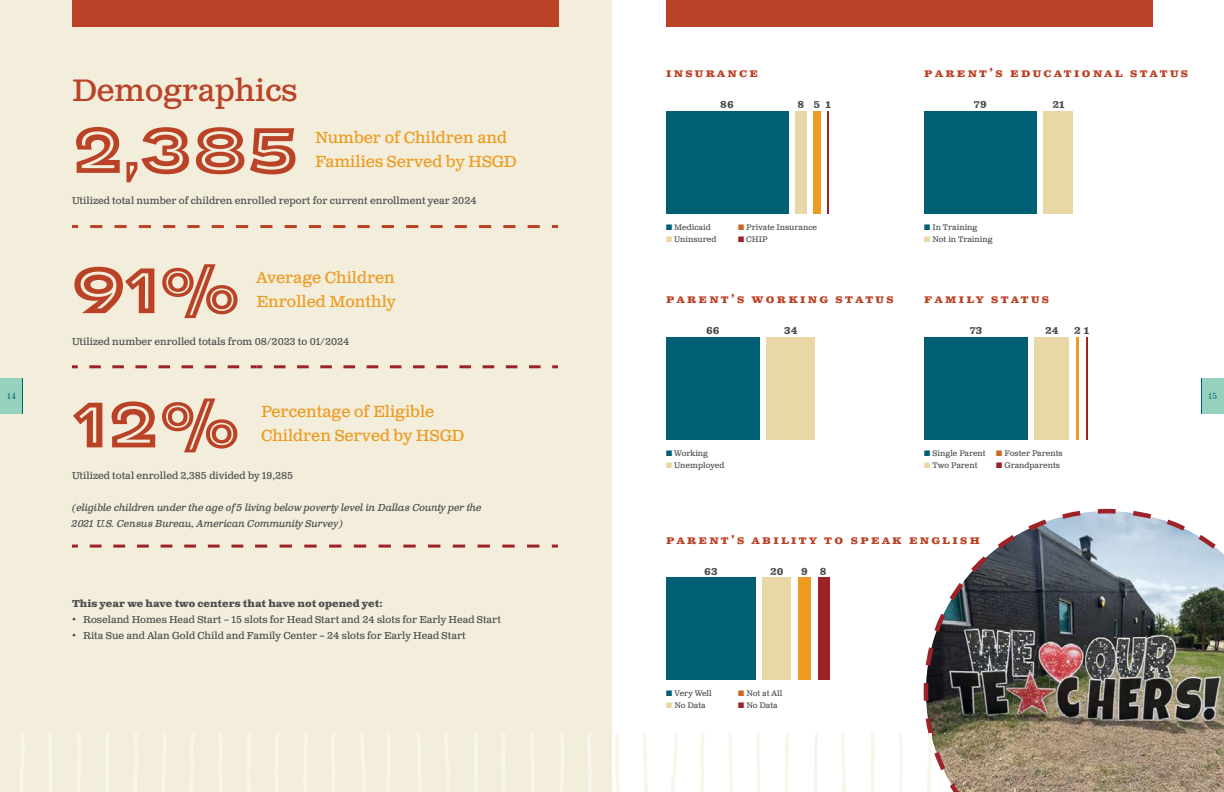
<style>
.page{position:relative;width:1224px;height:792px;background:#fff}
.page>*{position:absolute;margin:0;border:0;box-sizing:border-box;transform-origin:0 0}
.t1{font:68px "CA Negroni Inline";color:#ba4226}
.t2{font:31px "Clarendon Text Pro";color:#ba4226}
.t3{font:16px/24px "Clarendon Text Pro";color:#ed9c21}
.t4{font:700 12px "Clarendon Text Pro";letter-spacing:.2em;color:#ba4226}
.t5{font:10px "Clarendon Text Pro";color:#4d4d4f}
.t6{font:italic 10px/16px "Clarendon Text Pro";letter-spacing:-.02em;color:#4d4d4f}
.t7{font:700 10px "Clarendon Text Pro";color:#4d4d4f}
.t8{font:9px "Century 725 BT";color:#015f73}
.t9{font:8px "Clarendon Text Pro";color:#4d4d4f}
.s1{color:#015f73}
.s2{color:#e9d7a5}
.s3{color:#c96928}
.s4{color:#9c2328}
</style>
<div class="page">
<div style="left:0;top:0;width:612px;height:792px;background:#f3eddb"></div>
<svg style="left:90px;top:225px;width:207px;height:3px"></svg>
<svg style="left:72px;top:225px;width:6px;height:3px"></svg>
<svg style="left:333px;top:225px;width:207px;height:3px"></svg>
<svg style="left:309px;top:225px;width:12px;height:3px"></svg>
<svg style="left:552px;top:225px;width:6px;height:3px"></svg>
<svg style="left:89px;top:365px;width:151px;height:3px"></svg>
<svg style="left:72px;top:365px;width:6px;height:3px"></svg>
<svg style="left:274px;top:365px;width:267px;height:3px"></svg>
<svg style="left:251px;top:365px;width:11px;height:3px"></svg>
<svg style="left:552px;top:365px;width:6px;height:3px"></svg>
<svg style="left:90px;top:545px;width:154px;height:3px"></svg>
<svg style="left:72px;top:545px;width:6px;height:3px"></svg>
<svg style="left:280px;top:545px;width:260px;height:3px"></svg>
<svg style="left:255px;top:545px;width:12px;height:3px"></svg>
<svg style="left:552px;top:545px;width:6px;height:3px"></svg>
<div style="left:72px;top:0;width:487px;height:27px;background:#ba4226"></div>
<div style="left:666px;top:0;width:487px;height:27px;background:#ba4226"></div>
<hr style="left:828px;top:111px;width:1px;height:103px;background:#9c2328">
<div style="left:813px;top:111px;width:8px;height:103px;background:#ed9c21"></div>
<div style="left:795px;top:111px;width:11px;height:103px;background:#e9d7a5"></div>
<div style="left:666px;top:111px;width:122px;height:103px;background:#015f73"></div>
<div style="left:767px;top:337px;width:48px;height:103px;background:#e9d7a5"></div>
<div style="left:666px;top:337px;width:94px;height:103px;background:#015f73"></div>
<div style="left:1043px;top:111px;width:30px;height:103px;background:#e9d7a5"></div>
<div style="left:924px;top:111px;width:112px;height:103px;background:#015f73"></div>
<hr style="left:1086px;top:337px;width:1px;height:103px;background:#9c2328">
<hr style="left:1076px;top:337px;width:3px;height:103px;background:#ed9c21">
<div style="left:1035px;top:337px;width:34px;height:103px;background:#e9d7a5"></div>
<div style="left:924px;top:337px;width:104px;height:103px;background:#015f73"></div>
<div style="left:818px;top:578px;width:11px;height:102px;background:#9c2328"></div>
<div style="left:798px;top:578px;width:13px;height:102px;background:#ed9c21"></div>
<div style="left:763px;top:578px;width:28px;height:102px;background:#e9d7a5"></div>
<div style="left:666px;top:578px;width:90px;height:102px;background:#015f73"></div>
<img style="left:923px;top:508px;width:301px;height:284px">
<img style="left:7px;top:733px;width:937px;height:59px">
<div style="left:0;top:378px;width:22px;height:36px;background:#94d2bd"></div>
<hr style="left:22px;top:378px;width:1px;height:36px;background:#015f73">
<div style="left:1202px;top:378px;width:22px;height:36px;background:#94d2bd"></div>
<hr style="left:1201px;top:378px;width:1px;height:36px;background:#015f73">
<h2 class="t2" style="left:72px;top:71px;width:227px">Demographics</h2>
<h1 class="t1" style="left:72px;top:101px;width:228px">2,385</h1>
<h3 class="t3" style="left:315px;top:126px;width:203px">Number of Children and<br>Families Served by HSGD</h3>
<p class="t5" style="left:72px;top:195px;width:406px">Utilized total number of children enrolled report for current enrollment year 2024</p>
<h1 class="t1" style="left:72px;top:241px;width:170px">91%</h1>
<h3 class="t3" style="left:256px;top:266px;width:141px">Average Children<br>Enrolled Monthly</h3>
<p class="t5" style="left:72px;top:335px;width:279px">Utilized number enrolled totals from 08/2023 to 01/2024</p>
<p class="t4" style="left:666px;top:66px;width:93px">insurance</p>
<p class="t7" style="left:720px;top:99px;width:15px">86</p>
<p class="t7" style="left:797px;top:99px;width:35px">8 51</p>
<p class="t4" style="left:924px;top:66px;width:265px">parent’s educational status</p>
<p class="t7" style="left:974px;top:99px;width:14px">79</p>
<p class="t7" style="left:1052px;top:99px;width:14px">21</p>
<p class="t9" style="left:666px;top:222px;width:46px"><span class="s1">■</span> Medicaid</p>
<p class="t9" style="left:666px;top:234px;width:52px"><span class="s2">■</span> Uninsured</p>
<p class="t9" style="left:738px;top:222px;width:81px"><span class="s3">■</span> Private Insurance</p>
<p class="t9" style="left:738px;top:234px;width:31px"><span class="s4">■</span> CHIP</p>
<p class="t9" style="left:924px;top:222px;width:55px"><span class="s1">■</span> In Training</p>
<p class="t9" style="left:924px;top:234px;width:70px"><span class="s2">■</span> Not in Training</p>
<p class="t4" style="left:666px;top:292px;width:229px">parent’s working status</p>
<p class="t7" style="left:706px;top:325px;width:15px">66</p>
<p class="t7" style="left:784px;top:325px;width:15px">34</p>
<p class="t4" style="left:924px;top:292px;width:126px">family status</p>
<p class="t7" style="left:970px;top:325px;width:14px">73</p>
<p class="t7" style="left:1045px;top:325px;width:15px">24</p>
<p class="t7" style="left:1074px;top:325px;width:17px">2 1</p>
<p class="t8" style="left:7px;top:391px;width:11px">14</p>
<p class="t8" style="left:1208px;top:391px;width:11px">15</p>
<h1 class="t1" style="left:72px;top:376px;width:170px">12%</h1>
<h3 class="t3" style="left:261px;top:400px;width:205px">Percentage of Eligible<br>Children Served by HSGD</h3>
<p class="t5" style="left:72px;top:469px;width:223px">Utilized total enrolled 2,385 divided by 19,285</p>
<p class="t6" style="left:72px;top:500px;width:411px">(eligible children under the age of 5 living below poverty level in Dallas County per the<br>2021 U.S. Census Bureau, American Community Survey)</p>
<p class="t9" style="left:666px;top:448px;width:44px"><span class="s1">■</span> Working</p>
<p class="t9" style="left:666px;top:460px;width:60px"><span class="s2">■</span> Unemployed</p>
<p class="t9" style="left:924px;top:448px;width:63px"><span class="s1">■</span> Single Parent</p>
<p class="t9" style="left:924px;top:460px;width:55px"><span class="s2">■</span> Two Parent</p>
<p class="t9" style="left:996px;top:448px;width:68px"><span class="s3">■</span> Foster Parents</p>
<p class="t9" style="left:996px;top:460px;width:65px"><span class="s4">■</span> Grandparents</p>
<p class="t7" style="left:72px;top:597px;width:312px">This year we have two centers that have not opened yet:</p>
<p class="t5" style="left:72px;top:613px;width:431px">• Roseland Homes Head Start – 15 slots for Head Start and 24 slots for Early Head Start</p>
<p class="t5" style="left:72px;top:629px;width:395px">• Rita Sue and Alan Gold Child and Family Center – 24 slots for Early Head Start</p>
<p class="t4" style="left:666px;top:532px;width:315px">parent’s ability to speak english</p>
<p class="t7" style="left:704px;top:565px;width:15px">63</p>
<p class="t7" style="left:770px;top:565px;width:15px">20</p>
<p class="t7" style="left:801px;top:565px;width:27px">9 8</p>
<p class="t9" style="left:666px;top:689px;width:47px"><span class="s1">■</span> Very Well</p>
<p class="t9" style="left:666px;top:701px;width:41px"><span class="s2">■</span> No Data</p>
<p class="t9" style="left:738px;top:689px;width:46px"><span class="s3">■</span> Not at All</p>
<p class="t9" style="left:738px;top:701px;width:41px"><span class="s4">■</span> No Data</p>
</div>
